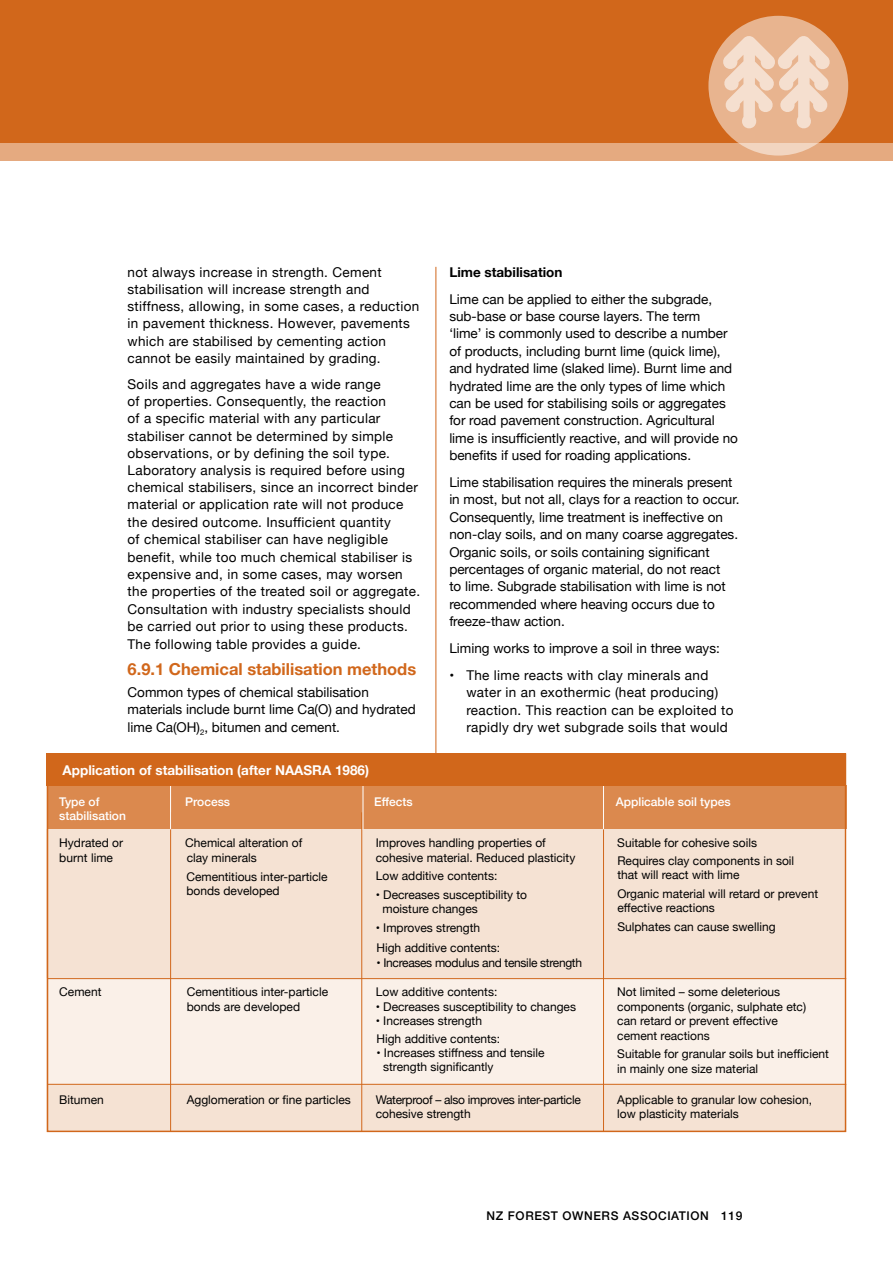
<style>
.page{position:relative;width:893px;height:1263px;background:#fff}
.page>*{position:absolute;margin:0;border:0;box-sizing:border-box;transform-origin:0 0}
.t1{font:700 16.5px "Helvetica Neue";color:#d1671b}
.t2{font:13.5px/17.2px "Helvetica Neue";letter-spacing:.025em;color:#000}
.t3{font:13.5px/17.4px "Helvetica Neue";color:#000}
.t4{font:700 13.5px "Helvetica Neue";color:#fff}
.t5{font:700 13.5px "Helvetica Neue";color:#000}
.t6{font:12px/14.4px "Helvetica Neue";color:#000}
.t7{font:12px "Helvetica Neue";letter-spacing:-.025em;color:#000}
.t8{font:500 12px "Helvetica Neue";color:#fff}
.t9{font:500 12px "Helvetica Neue";letter-spacing:.05em;color:#000}
</style>
<div class="page">
<div style="left:0;top:0;width:893px;height:142px;background:#d1671b"></div>
<div style="left:0;top:142px;width:893px;height:19px;background:#e5aa80"></div>
<svg style="left:708px;top:16px;width:140px;height:140px;background:#e8b793"></svg>
<svg style="left:722px;top:35px;width:108px;height:94px;background:#efcbb2"></svg>
<div style="left:47px;top:785px;width:797px;height:347px;background:#faf0e8"></div>
<div style="left:47px;top:829px;width:799px;height:149px;background:#f5e2d3"></div>
<div style="left:48px;top:1084px;width:798px;height:48px;background:#f5e2d3"></div>
<div style="left:48px;top:785px;width:798px;height:43px;background:#db894e"></div>
<hr style="left:170px;top:812px;width:1px;height:319px;background:#d1671b">
<hr style="left:361px;top:812px;width:1px;height:319px;background:#d1671b">
<hr style="left:603px;top:812px;width:1px;height:319px;background:#d1671b">
<hr style="left:170px;top:785px;width:1px;height:44px;background:#fff">
<hr style="left:363px;top:785px;width:1px;height:44px;background:#fff">
<hr style="left:603px;top:785px;width:1px;height:44px;background:#fff">
<hr style="left:48px;top:978px;width:798px;height:1px;background:#d1671b">
<hr style="left:48px;top:1084px;width:798px;height:1px;background:#d1671b">
<hr style="left:435px;top:267px;width:1px;height:500px;background:#d1671b">
<div style="left:47px;top:753px;width:799px;height:32px;background:#d1671b"></div>
<p class="t2" style="left:128px;top:264px;width:293px">not always increase in strength. Cement stabilisation will increase strength and stiffness, allowing, in some cases, a reduction in pavement thickness. However, pavements which are stabilised by cementing action cannot be easily maintained by grading.</p>
<p class="t2" style="left:128px;top:377px;width:294px">Soils and aggregates have a wide range<br>of properties. Consequently, the reaction<br>of a specific material with any particular stabiliser cannot be determined by simple observations, or by defining the soil type.<br>Laboratory analysis is required before using chemical stabilisers, since an incorrect binder material or application rate will not produce the desired outcome. Insufficient quantity<br>of chemical stabiliser can have negligible benefit, while too much chemical stabiliser is expensive and, in some cases, may worsen the properties of the treated soil or aggregate.<br>Consultation with industry specialists should be carried out prior to using these products.<br>The following table provides a guide.</p>
<p class="t1" style="left:128px;top:656px;width:290px">6.9.1 Chemical stabilisation methods</p>
<p class="t3" style="left:128px;top:684px;width:290px">Common types of chemical stabilisation materials include burnt lime Ca(O) and hydrated lime Ca(OH)<sub>2</sub>, bitumen and cement.</p>
<p class="t4" style="left:63px;top:759px;width:308px">Application of stabilisation (after NAASRA 1986)</p>
<p class="t5" style="left:449px;top:261px;width:115px">Lime stabilisation</p>
<p class="t3" style="left:449px;top:291px;width:290px">Lime can be applied to either the subgrade, sub-base or base course layers. The term<br>‘lime’ is commonly used to describe a number of products, including burnt lime (quick lime), and hydrated lime (slaked lime). Burnt lime and hydrated lime are the only types of lime which can be used for stabilising soils or aggregates for road pavement construction. Agricultural lime is insufficiently reactive, and will provide no benefits if used for roading applications.</p>
<p class="t3" style="left:449px;top:474px;width:292px">Lime stabilisation requires the minerals present in most, but not all, clays for a reaction to occur.<br>Consequently, lime treatment is ineffective on non-clay soils, and on many coarse aggregates.<br>Organic soils, or soils containing significant percentages of organic material, do not react<br>to lime. Subgrade stabilisation with lime is not recommended where heaving occurs due to freeze-thaw action.</p>
<p class="t3" style="left:449px;top:640px;width:272px">Liming works to improve a soil in three ways:</p>
<p class="t2" style="left:466px;top:667px;width:269px;text-indent:-17px">• The lime reacts with clay minerals and water in an exothermic (heat producing) reaction. This reaction can be exploited to rapidly dry wet subgrade soils that would</p>
<p class="t8" style="left:59px;top:792px;width:42px">Type of</p>
<p class="t8" style="left:185px;top:792px;width:46px">Process</p>
<p class="t8" style="left:374px;top:792px;width:40px">Effects</p>
<p class="t8" style="left:616px;top:792px;width:116px">Applicable soil types</p>
<p class="t8" style="left:59px;top:806px;width:68px">stabilisation</p>
<p class="t6" style="left:59px;top:836px;width:65px">Hydrated or</p>
<p class="t6" style="left:185px;top:836px;width:119px">Chemical alteration of</p>
<p class="t6" style="left:376px;top:836px;width:172px">Improves handling properties of</p>
<p class="t6" style="left:617px;top:836px;width:141px">Suitable for cohesive soils</p>
<p class="t6" style="left:59px;top:851px;width:55px">burnt lime</p>
<p class="t6" style="left:187px;top:851px;width:72px">clay minerals</p>
<p class="t6" style="left:376px;top:849px;width:201px;line-height:18.6px">cohesive material. Reduced plasticity<br>Low additive contents:</p>
<p class="t6" style="left:382px;top:888px;width:146px;text-indent:-7px">• Decreases susceptibility to moisture changes</p>
<p class="t6" style="left:376px;top:921px;width:106px">• Improves strength</p>
<p class="t6" style="left:617px;top:854px;width:178px">Requires clay components in soil that will react with lime</p>
<p class="t6" style="left:617px;top:887px;width:202px">Organic material will retard or prevent effective reactions</p>
<p class="t6" style="left:617px;top:920px;width:160px">Sulphates can cause swelling</p>
<p class="t6" style="left:186px;top:870px;width:143px">Cementitious inter-particle bonds developed</p>
<p class="t6" style="left:376px;top:941px;width:125px">High additive contents:</p>
<p class="t7" style="left:376px;top:954px;width:207px">• Increases modulus and tensile strength</p>
<p class="t6" style="left:59px;top:985px;width:44px">Cement</p>
<p class="t6" style="left:187px;top:985px;width:143px">Cementitious inter-particle</p>
<p class="t6" style="left:376px;top:985px;width:123px">Low additive contents:</p>
<p class="t6" style="left:617px;top:985px;width:164px">Not limited – some deleterious</p>
<p class="t6" style="left:187px;top:1000px;width:115px">bonds are developed</p>
<p class="t6" style="left:376px;top:1000px;width:202px">• Decreases susceptibility to changes</p>
<p class="t6" style="left:617px;top:1000px;width:190px">components (organic, sulphate etc)</p>
<p class="t6" style="left:376px;top:1014px;width:108px">• Increases strength</p>
<p class="t6" style="left:617px;top:1014px;width:162px">can retard or prevent effective cement reactions</p>
<p class="t6" style="left:617px;top:1047px;width:213px">Suitable for granular soils but inefficient in mainly one size material</p>
<p class="t6" style="left:59px;top:1093px;width:46px">Bitumen</p>
<p class="t6" style="left:187px;top:1093px;width:166px">Agglomeration or fine particles</p>
<p class="t7" style="left:376px;top:1091px;width:207px">Waterproof – also improves inter-particle</p>
<p class="t6" style="left:617px;top:1093px;width:196px">Applicable to granular low cohesion,</p>
<p class="t6" style="left:376px;top:1108px;width:96px">cohesive strength</p>
<p class="t6" style="left:617px;top:1108px;width:123px">low plasticity materials</p>
<p class="t6" style="left:376px;top:1032px;width:125px">High additive contents:</p>
<p class="t6" style="left:383px;top:1046px;width:163px;text-indent:-7px">• Increases stiffness and tensile strength significantly</p>
<p class="t9" style="left:486px;top:1205px;width:257px">NZ FOREST OWNERS ASSOCIATION 119</p>
</div>
